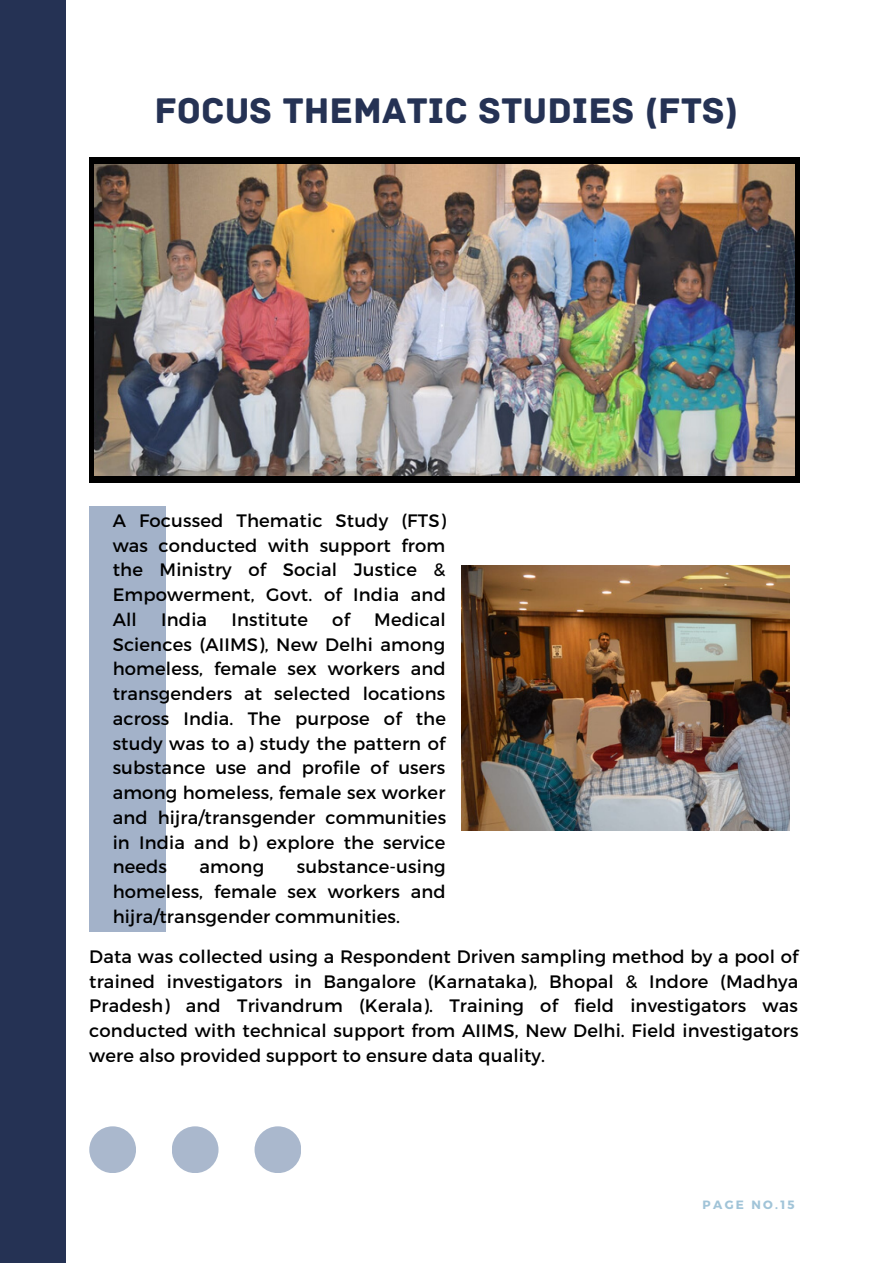
<style>
.page{position:relative;width:893px;height:1264px;background:#fff}
.page>*{position:absolute;margin:0;border:0;box-sizing:border-box;transform-origin:0 0}
.t1{font:37.5px "Archive";color:#253254}
.t2{font:18px/24.8px "Montserrat";letter-spacing:.01em;color:#000;text-align:justify}
.t3{font:700 12px "Montserrat";letter-spacing:.19em;color:#a1c4d8}
</style>
<div class="page">
<svg style="left:89px;top:157px;width:710px;height:325px;background:#14120f"></svg>
<img style="left:94px;top:165px;width:700px;height:310px">
<div style="left:89px;top:506px;width:76px;height:425px;background:#a3b2c9"></div>
<img style="left:462px;top:565px;width:327px;height:265px">
<div style="left:89px;top:1126px;width:47px;height:47px;background:#aab8cd;border-radius:50%"></div>
<div style="left:172px;top:1126px;width:46px;height:47px;background:#aab8cd;border-radius:50%"></div>
<div style="left:254px;top:1126px;width:47px;height:47px;background:#aab8cd;border-radius:50%"></div>
<div style="left:0;top:0;width:66px;height:1262px;background:#253254"></div>
<p class="t1" style="left:154px;top:88px;width:585px">FOCUS THEMATIC STUDIES (FTS)</p>
<p class="t2" style="left:113px;top:507px;width:335px">A Focussed Thematic Study (FTS) was conducted with support from the Ministry of Social Justice &amp; Empowerment, Govt. of India and All</p>
<p class="t2" style="left:113px;top:606px;width:335px;text-indent:261px">Medical Sciences (AIIMS), New Delhi among homeless, female sex workers and transgenders at selected locations across India. The purpose of the study was to a) study the pattern of substance use and profile of users among homeless, female sex worker and hijra/transgender communities in India and b) explore the service needs</p>
<p class="t2" style="left:161px;top:606px;width:47px">India</p>
<p class="t2" style="left:231px;top:606px;width:78px">Institute</p>
<p class="t2" style="left:332px;top:606px;width:19px">of</p>
<p class="t2" style="left:113px;top:853px;width:334px;text-indent:184px">substance-using homeless, female sex workers and hijra/transgender communities.</p>
<p class="t2" style="left:199px;top:853px;width:66px">among</p>
<p class="t2" style="left:89px;top:943px;width:710px">Data was collected using a Respondent Driven sampling method by a pool of trained investigators in Bangalore (Karnataka), Bhopal &amp; Indore (Madhya Pradesh) and Trivandrum (Kerala). Training of field investigators was conducted with technical support from AIIMS, New Delhi. Field investigators were also provided support to ensure data quality.</p>
<p class="t3" style="left:702px;top:1196px;width:94px">PAGE NO.15</p>
</div>
